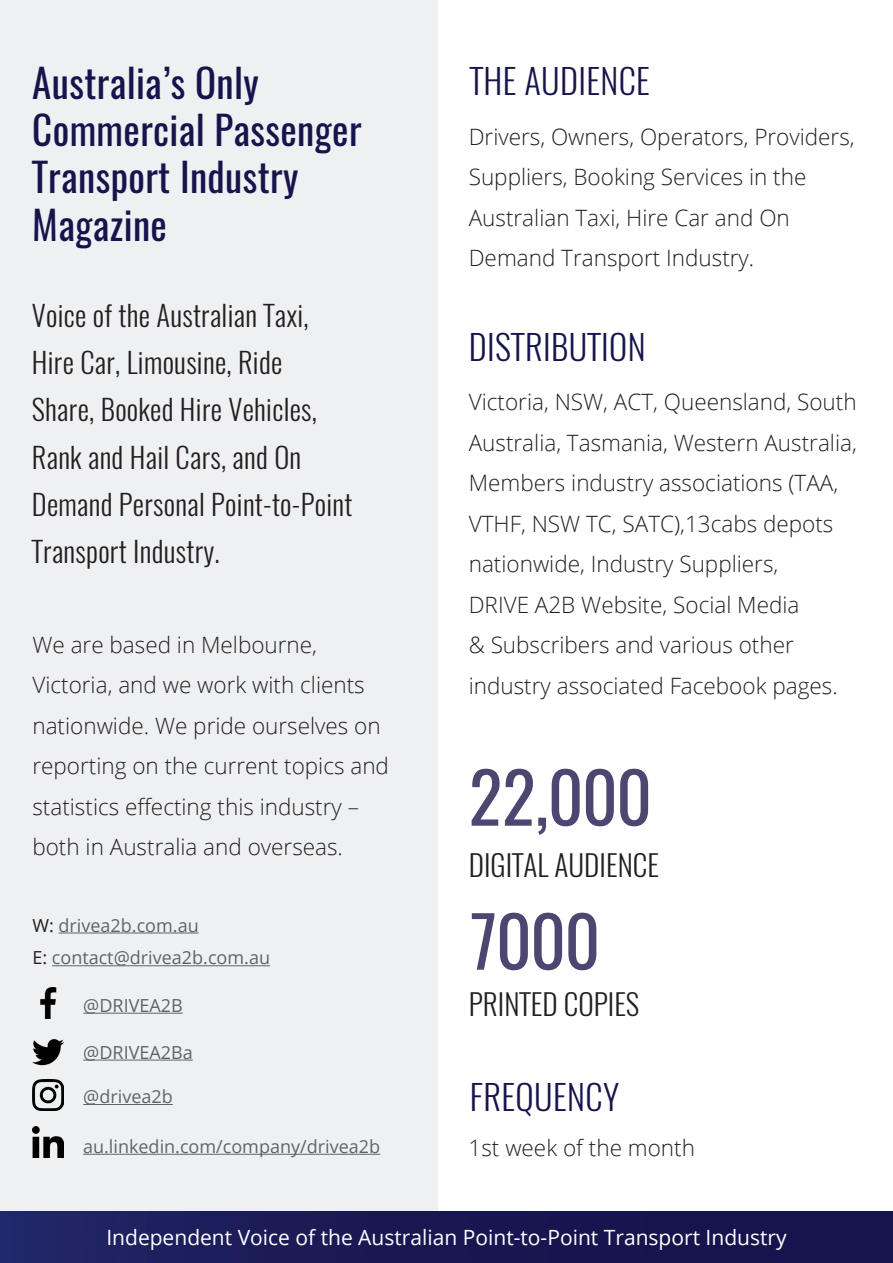
<style>
.page{position:relative;width:893px;height:1263px;background:#fff}
.page>*{position:absolute;margin:0;border:0;box-sizing:border-box;transform-origin:0 0}
.Content_small_text{font:69.75px "Oswald";color:#4c4671}
.Header_huge{font:39px/47.2px "Oswald";letter-spacing:.01em;color:#17144d}
.Header_huge-2{font:300 34.5px "Oswald";letter-spacing:.01em;color:#17144d}
.Content_small_text-2{font:300 29.25px "Oswald";color:#231f20}
.Header_huge-3{font:300 28.5px/47.2px "Oswald";letter-spacing:.01em;color:#231f20}
.Header_huge-4{font:300 22.5px/40.5px "Open Sans";color:#231f20}
.Body_text_-_Huge_let{font:300 22.5px/40.5px "Open Sans";color:#231f20}
.Content_large_text{font:21px "Open Sans";color:#fff}
.Content_small_text-3{font:18px "Open Sans";color:#636366}
.s1{color:#231f20}
</style>
<div class="page">
<div style="left:0;top:0;width:438px;height:1263px;background:#edeff0"></div>
<div style="left:0;top:1212px;width:893px;height:51px;background:linear-gradient(to right,#1f2363,#150f47)"></div>
<img style="left:33px;top:1039px;width:31px;height:27px">
<img style="left:33px;top:1079px;width:31px;height:31px">
<img style="left:33px;top:1126px;width:31px;height:32px">
<hr style="left:83px;top:1013px;width:100px;height:1px;background:#636366">
<hr style="left:83px;top:1059px;width:110px;height:1px;background:#636366">
<img style="left:40px;top:988px;width:17px;height:31px">
<hr style="left:59px;top:932px;width:140px;height:1px;background:#636366">
<hr style="left:52px;top:965px;width:218px;height:1px;background:#636366">
<hr style="left:83px;top:1104px;width:90px;height:1px;background:#636366">
<hr style="left:83px;top:1154px;width:297px;height:1px;background:#636366">
<p class="Header_huge" style="left:32px;top:60px;width:331px">Australia’s Only<br>Commercial Passenger<br>Transport Industry<br>Magazine</p>
<p class="Header_huge-3" style="left:32px;top:292px;width:322px">Voice of the Australian Taxi,<br>Hire Car, Limousine, Ride<br>Share, Booked Hire Vehicles,<br>Rank and Hail Cars, and On<br>Demand Personal Point-to-Point<br>Transport Industry.</p>
<p class="Body_text_-_Huge_let" style="left:32px;top:623px;width:358px">We are based in Melbourne, Victoria, and we work with clients nationwide. We pride ourselves on reporting on the current topics and statistics effecting this industry – both in Australia and overseas.</p>
<p class="Content_small_text-3" style="left:32px;top:913px;width:168px"><span class="s1">W:</span> drivea2b.com.au</p>
<p class="Content_small_text-3" style="left:32px;top:945px;width:239px"><span class="s1">E:</span> contact@drivea2b.com.au</p>
<p class="Content_small_text-3" style="left:83px;top:993px;width:101px">@DRIVEA2B</p>
<p class="Content_small_text-3" style="left:83px;top:1040px;width:111px">@DRIVEA2Ba</p>
<p class="Content_small_text-3" style="left:83px;top:1084px;width:91px">@drivea2b</p>
<p class="Content_small_text-3" style="left:83px;top:1134px;width:299px">au.linkedin.com/company/drivea2b</p>
<p class="Header_huge-2" style="left:470px;top:58px;width:182px">THE AUDIENCE</p>
<p class="Header_huge-4" style="left:469px;top:116px;width:387px">Drivers, Owners, Operators, Providers, Suppliers, Booking Services in the Australian Taxi, Hire Car and On Demand Transport Industry.</p>
<p class="Header_huge-2" style="left:469px;top:324px;width:178px">DISTRIBUTION</p>
<p class="Header_huge-4" style="left:469px;top:381px;width:390px">Victoria, NSW, ACT, Queensland, South Australia, Tasmania, Western Australia, Members industry associations (TAA, VTHF, NSW TC, SATC),13cabs depots nationwide, Industry Suppliers,<br>DRIVE A2B Website, Social Media<br>&amp; Subscribers and various other industry associated Facebook pages.</p>
<p class="Content_small_text" style="left:469px;top:749px;width:184px">22,000</p>
<p class="Content_small_text-2" style="left:469px;top:845px;width:192px">DIGITAL AUDIENCE</p>
<p class="Content_small_text" style="left:470px;top:893px;width:131px">7000</p>
<p class="Content_small_text-2" style="left:469px;top:984px;width:172px">PRINTED COPIES</p>
<p class="Header_huge-2" style="left:470px;top:1074px;width:151px">FREQUENCY</p>
<p class="Body_text_-_Huge_let" style="left:469px;top:1127px;width:228px">1st week of the month</p>
<p class="Content_large_text" style="left:106px;top:1223px;width:682px">Independent Voice of the Australian Point-to-Point Transport Industry</p>
</div>
